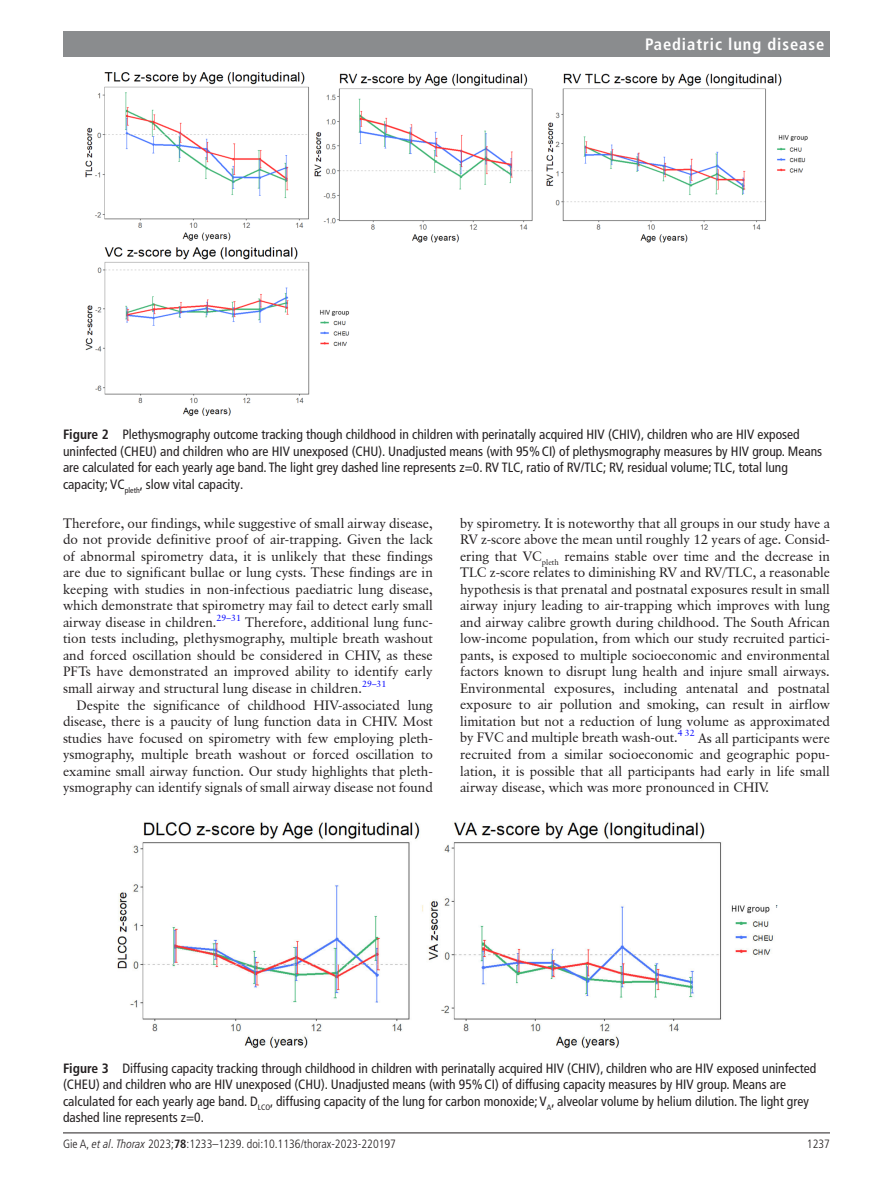
<style>
.page{position:relative;width:893px;height:1191px;background:#fff}
.page>*{position:absolute;margin:0;border:0;box-sizing:border-box;transform-origin:0 0}
.t1{font:700 condensed 16.5px "Frutiger LT Pro";letter-spacing:.055em;color:#fff}
.t2{font:13.5px/16.5px "Classical Garamond BT";letter-spacing:-.005em;color:#231f20;text-align:justify}
.t3{font:condensed 13.5px/16.5px "Frutiger LT Pro";color:#231f20}
.t4{font:300 condensed 12px "Frutiger LT Pro";color:#231f20}
.s1{font-weight:700}
.s2{font-style:italic}
</style>
<div class="page">
<div style="left:63px;top:31px;width:767px;height:25px;background:#8a8c8e"></div>
<img style="left:86px;top:72px;width:721px;height:343px">
<img style="left:117px;top:822px;width:661px;height:226px">
<hr style="left:63px;top:1132px;width:767px;height:1px;background:#231f20">
<p class="t1" style="left:645px;top:34px;width:181px">Paediatric lung disease</p>
<p class="t3" style="left:63px;top:426px;width:761px"><span class="s1">Figure 2</span> Plethysmography outcome tracking though childhood in children with perinatally acquired HIV (CHIV), children who are HIV exposed uninfected (CHEU) and children who are HIV unexposed (CHU). Unadjusted means (with 95%CI) of plethysmography measures by HIV group. Means are calculated for each yearly age band. The light grey dashed line represents z=0. RV TLC, ratio of RV/TLC; RV, residual volume; TLC, total lung capacity; VC<sub>pleth</sub>, slow vital capacity.</p>
<p class="t2" style="left:63px;top:515px;width:371px">Therefore, our findings, while suggestive of small airway disease, do not provide definitive proof of air-trapping. Given the lack of abnormal spirometry data, it is unlikely that these findings are due to significant bullae or lung cysts. These findings are in keeping with studies in non-infectious paediatric lung disease, which demonstrate that spirometry may fail to detect early small airway disease in children.<sup>29–31</sup> Therefore, additional lung func&shy;tion tests including, plethysmography, multiple breath washout and forced oscillation should be considered in CHIV, as these PFTs have demonstrated an improved ability to identify early small airway and structural lung disease in children.<sup>29–31</sup></p>
<p class="t2" style="left:63px;top:696px;width:371px;text-indent:14px">Despite the significance of childhood HIV-associated lung disease, there is a paucity of lung function data in CHIV. Most studies have focused on spirometry with few employing pleth&shy;ysmography, multiple breath washout or forced oscillation to examine small airway function. Our study highlights that pleth&shy;ysmography can identify signals of small airway disease not found</p>
<p class="t2" style="left:460px;top:515px;width:371px">by spirometry. It is noteworthy that all groups in our study have a RV z-score above the mean until roughly 12 years of age. Consid&shy;ering that VC<sub>pleth</sub> remains stable over time and the decrease in TLC z-score relates to diminishing RV and RV/TLC, a reasonable hypothesis is that prenatal and postnatal exposures result in small airway injury leading to air-trapping which improves with lung and airway calibre growth during childhood. The South African low-income population, from which our study recruited partici&shy;pants, is exposed to multiple socioeconomic and environmental factors known to disrupt lung health and injure small airways.<br>Environmental exposures, including antenatal and postnatal exposure to air pollution and smoking, can result in airflow limitation but not a reduction of lung volume as approximated by FVC and multiple breath wash-out.<sup>4</sup> <sup>32</sup> As all participants were recruited from a similar socioeconomic and geographic popu&shy;lation, it is possible that all participants had early in life small airway disease, which was more pronounced in CHIV.</p>
<p class="t3" style="left:63px;top:1059px;width:755px"><span class="s1">Figure 3</span> Diffusing capacity tracking through childhood in children with perinatally acquired HIV (CHIV), children who are HIV exposed uninfected (CHEU) and children who are HIV unexposed (CHU). Unadjusted means (with 95%CI) of diffusing capacity measures by HIV group. Means are calculated for each yearly age band. D<sub>LCO</sub>, diffusing capacity of the lung for carbon monoxide; V<sub>A</sub>, alveolar volume by helium dilution. The light grey dashed line represents z=0.</p>
<p class="t4" style="left:63px;top:1136px;width:335px">Gie A, <span class="s2">et al</span>. <span class="s2">Thorax</span> 2023;<span class="s1">78</span>:1233–1239. doi:10.1136/thorax-2023-220197</p>
<p class="t4" style="left:807px;top:1136px;width:25px">1237</p>
</div>
